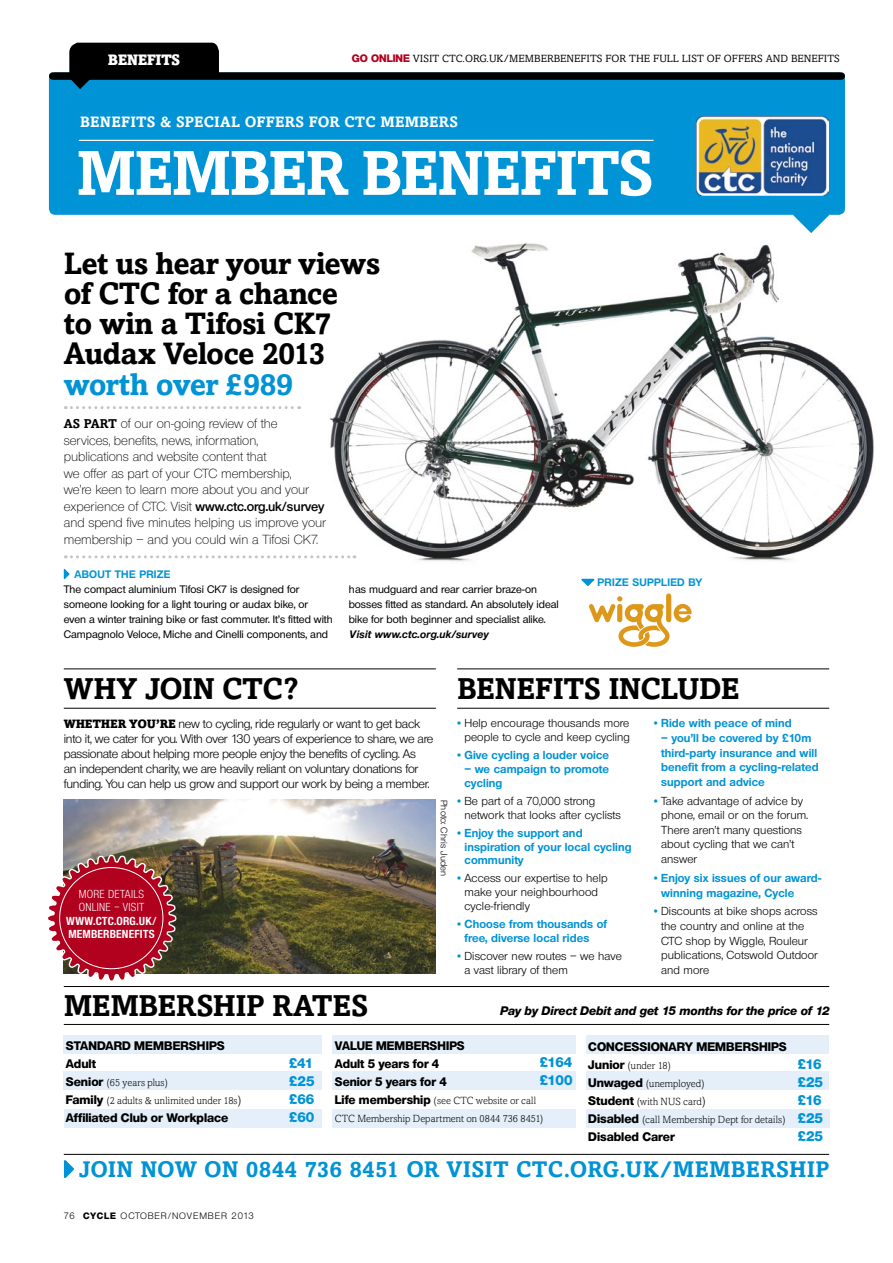
<style>
.page{position:relative;width:893px;height:1263px;background:#fff}
.page>*{position:absolute;margin:0;border:0;box-sizing:border-box;transform-origin:0 0}
._1stPara{font:700 63px "Amasis";letter-spacing:-.035em;color:#fff}
.t1{font:700 30.75px/30px "Amasis";letter-spacing:-.025em;color:#000}
.Plain_Text{font:700 30px "Amasis";letter-spacing:-.02em;color:#000}
.t2{font:700 22.5px "Amasis";letter-spacing:.005em;color:#0093d5}
.t3{font:700 15px "Amasis";letter-spacing:.015em;color:#fff}
._1stPara-2{font:900 15px "Amasis";letter-spacing:-.04em;color:#fff}
.t4{font:800 13.5px "Olnova";color:#0093d5}
.t5{font:300 12.75px/16.5px "Olnova";color:#000}
._1stPara-3{font:12px/15px "Olnova";letter-spacing:-.02em;color:#000}
.t6{font:800 12px "Olnova";color:#000}
.t7{font:italic 800 12px "Olnova";letter-spacing:-.005em;color:#000}
.t8{font:11.25px/14.5px "Olnova";letter-spacing:.01em;color:#000}
.t9{font:700 11.25px/13.8px "Olnova";letter-spacing:.01em;color:#0093d5}
.t10{font:700 condensed 11.25px/13.5px "Olnova";letter-spacing:.015em;color:#fff;text-align:center}
.t11{font:500 10.5px/15px "Olnova";color:#000}
.t12{font:300 10.5px "Amasis";color:#000}
.t13{font:10.5px "Amasis";color:#000}
.t14{font:700 10.5px "Olnova";letter-spacing:.03em;color:#0093d5}
.t15{font:italic 700 10.5px "Olnova";letter-spacing:.02em;color:#000}
.Pic_caption{font:9px "Olnova";letter-spacing:.1em;color:#000}
.Pic_caption-2{font:9px "Olnova";letter-spacing:.02em;color:#000}
.s1{font-family:"Olnova";font-weight:800;color:#b2001f}
.s2{color:#0093d5}
.s3{font-family:"Amasis";font-weight:700}
.s4{font-weight:600}
.s5{font-family:"Amasis";font-weight:700;color:#0093d5}
.s6{font-family:"Amasis"}
.s7{font-family:"Amasis";font-weight:900}
.s8{font-weight:400}
.s9{font-family:"Olnova";font-weight:800;font-size:12px}
.s10{font-size:12px}
.s11{font-weight:800}
</style>
<div class="page">
<div style="left:64px;top:1035px;width:765px;height:19px;background:#e4eff9"></div>
<div style="left:64px;top:1109px;width:765px;height:18px;background:#e4eff9"></div>
<div style="left:64px;top:1071px;width:765px;height:19px;background:#e4eff9"></div>
<hr style="left:64px;top:1154px;width:765px;height:1px;background:#000">
<div style="left:322px;top:1035px;width:10px;height:115px;background:#fff"></div>
<div style="left:576px;top:1032px;width:10px;height:118px;background:#fff"></div>
<img style="left:64px;top:799px;width:372px;height:175px">
<img style="left:329px;top:242px;width:545px;height:320px">
<svg style="left:793px;top:215px;width:36px;height:18px"></svg>
<hr style="left:64px;top:986px;width:765px;height:1px;background:#000">
<hr style="left:64px;top:1024px;width:765px;height:1px;background:#000">
<svg style="left:63px;top:1160px;width:11px;height:18px"></svg>
<svg style="left:48px;top:852px;width:129px;height:191px"></svg>
<div style="left:60px;top:867px;width:103px;height:102px;background:#b2001f;border-radius:50%"></div>
<div style="left:49px;top:73px;width:796px;height:142px;background:#0093d5;border-radius:6px"></div>
<hr style="left:79px;top:140px;width:574px;height:1px;background:#fff">
<svg style="left:69px;top:43px;width:150px;height:46px"></svg>
<div style="left:53px;top:72px;width:788px;height:8px;background:#000"></div>
<img style="left:696px;top:117px;width:133px;height:79px">
<hr style="left:64px;top:669px;width:372px;height:1px;background:#000">
<hr style="left:64px;top:708px;width:372px;height:1px;background:#000">
<hr style="left:457px;top:708px;width:372px;height:1px;background:#000">
<hr style="left:457px;top:669px;width:372px;height:1px;background:#000">
<svg style="left:65px;top:406px;width:235px;height:3px"></svg>
<svg style="left:65px;top:555px;width:290px;height:3px"></svg>
<div style="left:666px;top:593px;width:5px;height:29px;background:#dd9719;border-radius:3px"></div>
<svg style="left:589px;top:596px;width:103px;height:51px"></svg>
<svg style="left:63px;top:569px;width:7px;height:11px"></svg>
<svg style="left:581px;top:578px;width:14px;height:8px"></svg>
<p class="_1stPara-2" style="left:108px;top:50px;width:74px">BENEFITS</p>
<p class="t13" style="left:352px;top:52px;width:489px"><span class="s1">go online</span> VISIT CTC.ORG.UK/MEMBERBENEFITS FOR THE FULL LIST OF OFFERS AND BENEFITS</p>
<p class="t3" style="left:80px;top:112px;width:276px">BENEFITS &amp; SPECIAL OFFERS FOR CTC</p>
<p class="t3" style="left:380px;top:112px;width:79px">MEMBERS</p>
<p class="_1stPara" style="left:76px;top:135px;width:579px">MEMBER BENEFITS</p>
<p class="t1" style="left:64px;top:248px;width:318px">LET US HEAR YOUR VIEWS<br>OF CTC</p>
<p class="t1" style="left:64px;top:278px;width:276px;text-indent:104px">FOR A CHANCE<br>TO WIN A TIFOSI CK7<br>AUDAX VELOCE 2013<br><span class="s2">WORTH OVER £989</span></p>
<p class="t5" style="left:64px;top:415px;width:264px"><span class="s3">AS PART</span> of our on-going review of the services, benefits, news, information,<br>publications and website content that<br>we offer as part of your CTC membership,<br>we’re keen to learn more about you and your experience of CTC. Visit <span class="s4">www.ctc.org.uk/survey </span>and spend five minutes helping us improve your membership – and you could win a Tifosi CK7.</p>
<p class="t14" style="left:74px;top:568px;width:97px">About the prize</p>
<p class="t11" style="left:64px;top:581px;width:270px">The compact aluminium Tifosi CK7 is designed for someone looking for a light touring or audax bike, or even a winter training bike or fast commuter. It’s fitted with Campagnolo Veloce, Miche and Cinelli components, and</p>
<p class="t11" style="left:349px;top:582px;width:212px">has mudguard and rear carrier braze-on bosses fitted as standard. An absolutely ideal bike for both beginner and specialist alike.</p>
<p class="t15" style="left:349px;top:628px;width:141px">Visit www.ctc.org.uk/survey</p>
<p class="t14" style="left:598px;top:576px;width:106px">prize supplied by</p>
<p class="Plain_Text" style="left:64px;top:670px;width:179px">WHY JOIN CTC</p>
<p class="Plain_Text" style="left:284px;top:670px;width:16px">?</p>
<p class="Plain_Text" style="left:457px;top:670px;width:284px">BENEFITS INCLUDE</p>
<p class="t8" style="left:457px;top:716px;width:174px;line-height:13.8px;text-align:right"><span class="s5">•</span> Help encourage thousands more people to cycle and keep cycling</p>
<p class="t9" style="left:457px;top:748px;width:153px"><span class="s6">•</span> Give cycling a louder voice</p>
<p class="t9" style="left:464px;top:762px;width:146px">– we campaign to promote cycling</p>
<p class="t8" style="left:464px;top:794px;width:158px;line-height:13.8px;text-indent:-7px"><span class="s5">•</span> Be part of a 70,000 strong network that looks after cyclists</p>
<p class="t9" style="left:464px;top:826px;width:169px;text-indent:-7px"><span class="s6">•</span> Enjoy the support and inspiration of your local cycling community</p>
<p class="t8" style="left:464px;top:871px;width:145px;line-height:13.8px;text-indent:-7px"><span class="s5">•</span> Access our expertise to help make your neighbourhood cycle-friendly</p>
<p class="t9" style="left:464px;top:917px;width:144px;text-indent:-7px"><span class="s6">•</span> Choose from thousands of free, diverse local rides</p>
<p class="t8" style="left:464px;top:949px;width:159px;line-height:13.8px;text-indent:-7px"><span class="s5">•</span> Discover new routes – we have a vast library of them</p>
<p class="t9" style="left:654px;top:716px;width:139px"><span class="s6">•</span> Ride with peace of mind</p>
<p class="t9" style="left:661px;top:730px;width:159px;line-height:14.5px">– you’ll be covered by £10m third-party insurance and will benefit from a cycling-related support and advice</p>
<p class="t8" style="left:661px;top:793px;width:148px;text-indent:-7px"><span class="s5">•</span> Take advantage of advice by phone, email or on the forum.<br>There aren’t many questions about cycling that we can’t answer</p>
<p class="t9" style="left:661px;top:870px;width:162px;line-height:14.5px;text-indent:-7px"><span class="s6">•</span> Enjoy six issues of our award&shy;winning magazine, Cycle</p>
<p class="t8" style="left:661px;top:904px;width:158px;text-indent:-7px"><span class="s5">•</span> Discounts at bike shops across the country and online at the<br>CTC</p>
<p class="_1stPara-3" style="left:64px;top:716px;width:371px"><span class="s7">WHETHER YOU’RE</span> new to cycling, ride regularly or want to get back into it, we cater for you. With over 130 years of experience to share, we are passionate about helping more people enjoy the benefits of cycling. As<br>an independent charity, we are heavily reliant on voluntary donations for funding. You can help us grow and support our work by being a member.</p>
<p class="Pic_caption-2" style="left:449px;top:800px;width:78px;rotate:90deg">Photo: Chris Juden</p>
<p class="t10" style="left:66px;top:887px;width:92px"><span class="s8">MORE DETAILS<br>ONLINE – VISIT<br></span>WWW.CTC.ORG.UK/<br>MEMBERBENEFITS</p>
<p class="t8" style="left:661px;top:933px;width:158px;text-indent:25px">shop by Wiggle, Rouleur publications, Cotswold Outdoor and more</p>
<p class="Plain_Text" style="left:64px;top:987px;width:306px">MEMBERSHIP RATES</p>
<p class="t7" style="left:500px;top:1003px;width:331px">Pay by Direct Debit and get 15 months for the price of 12</p>
<p class="t6" style="left:66px;top:1038px;width:160px">STANDARD MEMBERSHIPS</p>
<p class="t6" style="left:66px;top:1056px;width:32px">Adult</p>
<p class="t12" style="left:66px;top:1076px;width:103px"><span class="s9">Senior</span> (65 years plus)</p>
<p class="t12" style="left:66px;top:1094px;width:177px"><span class="s9">Family</span> (2 adults &amp; unlimited under 18s<span class="s10">)</span></p>
<p class="t6" style="left:66px;top:1110px;width:164px">Affiliated Club or Workplace</p>
<p class="t4" style="left:289px;top:1055px;width:26px">£41</p>
<p class="t4" style="left:289px;top:1073px;width:27px">£25</p>
<p class="t4" style="left:289px;top:1091px;width:27px">£66</p>
<p class="t4" style="left:289px;top:1109px;width:27px">£60</p>
<p class="t6" style="left:335px;top:1038px;width:131px">VALUE MEMBERSHIPS</p>
<p class="t6" style="left:335px;top:1056px;width:106px">Adult 5 years for 4</p>
<p class="t6" style="left:335px;top:1074px;width:113px">Senior 5 years for 4</p>
<p class="t12" style="left:335px;top:1094px;width:203px"><span class="s9">Life membership</span> (see CTC website or call</p>
<p class="t12" style="left:335px;top:1112px;width:210px">CTC Membership Department on 0844 736 8451)</p>
<p class="t4" style="left:540px;top:1054px;width:34px">£164</p>
<p class="t4" style="left:540px;top:1072px;width:34px">£100</p>
<p class="t6" style="left:588px;top:1039px;width:200px">CONCESSIONARY MEMBERSHIPS</p>
<p class="t12" style="left:588px;top:1059px;width:84px"><span class="s9">Junior</span> (under 18)</p>
<p class="t12" style="left:588px;top:1077px;width:117px"><span class="s9">Unwaged</span> (unemployed)</p>
<p class="t12" style="left:588px;top:1095px;width:119px"><span class="s9">Student</span> (with NUS card<span class="s10">)</span></p>
<p class="t12" style="left:588px;top:1113px;width:199px"><span class="s9">Disabled</span> (call Membership Dept for details)</p>
<p class="t6" style="left:588px;top:1129px;width:88px">Disabled Carer</p>
<p class="t4" style="left:798px;top:1056px;width:26px">£16</p>
<p class="t4" style="left:798px;top:1074px;width:27px">£25</p>
<p class="t4" style="left:798px;top:1092px;width:26px">£16</p>
<p class="t4" style="left:798px;top:1110px;width:27px">£25</p>
<p class="t4" style="left:798px;top:1128px;width:27px">£25</p>
<p class="t2" style="left:79px;top:1156px;width:752px">JOIN NOW ON 0844 736 8451 OR VISIT CTC.ORG.UK/MEMBERSHIP</p>
<p class="Pic_caption" style="left:64px;top:1210px;width:192px">76 <span class="s11">cycle</span> october/november 2013</p>
</div>
